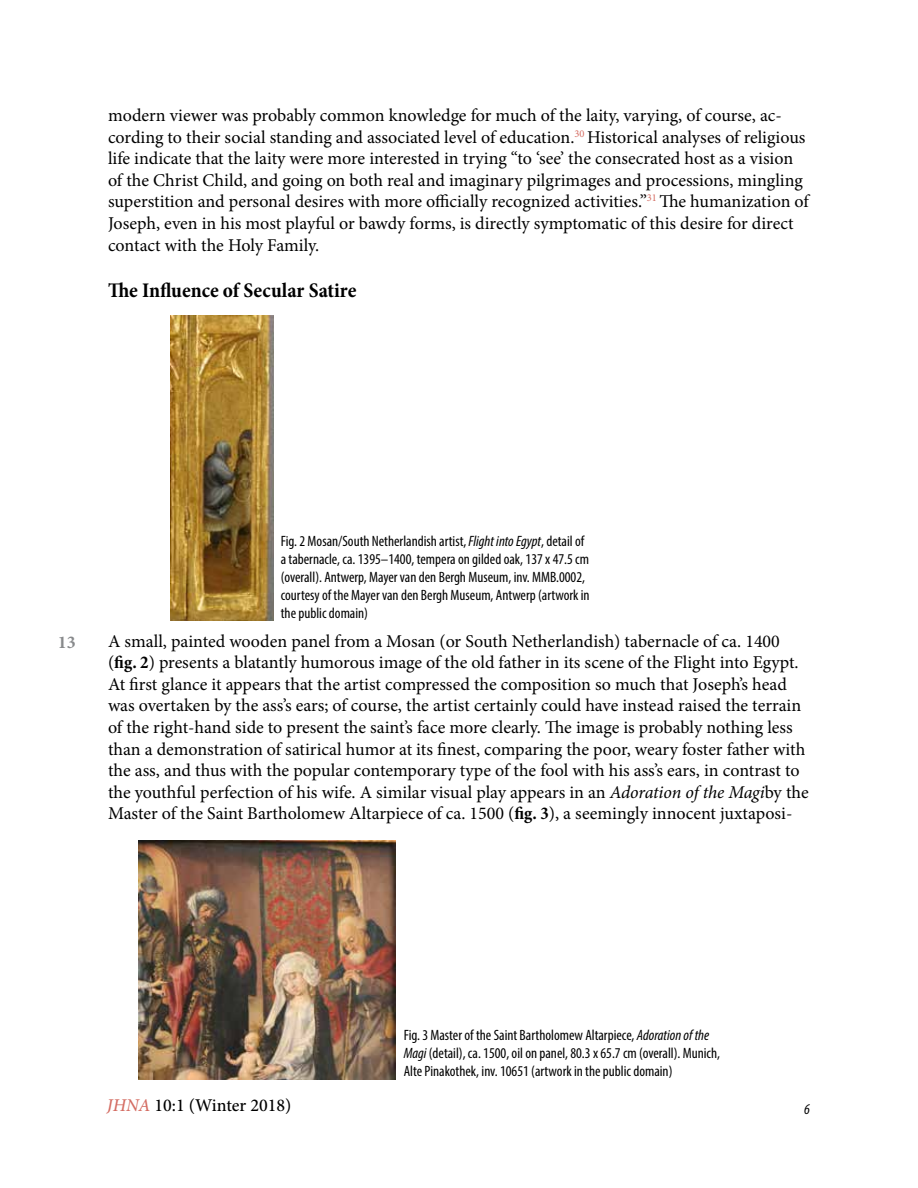
<style>
.page{position:relative;width:918px;height:1188px;background:#fff}
.page>*{position:absolute;margin:0;border:0;box-sizing:border-box;transform-origin:0 0}
.t1{font:700 condensed 21px "Minion Pro";color:#000}
.t2{font:18px/21.6px "Minion Pro";color:#000}
.t3{font:500 18px "Minion Pro";color:#000}
.t4{font:700 18px "Minion Pro";color:#888a8c}
.t5{font:condensed 15px/18px "Myriad Pro";color:#000}
.t6{font:italic condensed 15px "Myriad Pro";color:#000}
.s1{font-style:italic}
.s2{font-weight:700;font-stretch:condensed}
.s3{font-style:italic;color:#d46c62}
</style>
<div class="page">
<img style="left:170px;top:316px;width:103px;height:304px">
<img style="left:138px;top:840px;width:258px;height:240px">
<p class="t2" style="left:108px;top:105px;width:702px">modern viewer was probably common knowledge for much of the laity, varying, of course, ac&shy;cording to their social standing and associated level of education.<sup>30</sup> Historical analyses of religious life indicate that the laity were more interested in trying “to ‘see’ the consecrated host as a vision of the Christ Child, and going on both real and imaginary pilgrimages and processions, mingling superstition and personal desires with more officially recognized activities.”<sup>31</sup> The humanization of Joseph, even in his most playful or bawdy forms, is directly symptomatic of this desire for direct contact with the Holy Family.</p>
<p class="t1" style="left:108px;top:276px;width:250px">The Influence of Secular Satire</p>
<p class="t4" style="left:58px;top:630px;width:19px">13</p>
<p class="t5" style="left:281px;top:532px;width:310px">Fig. 2 Mosan/South Netherlandish artist, <span class="s1">Flight into Egypt</span>, detail of a tabernacle, ca. 1395–1400, tempera on gilded oak, 137 x 47.5 cm (overall). Antwerp, Mayer van den Bergh Museum, inv. MMB.0002, courtesy of the Mayer van den Bergh Museum, Antwerp (artwork in the public domain)</p>
<p class="t2" style="left:108px;top:630px;width:702px">A small, painted wooden panel from a Mosan (or South Netherlandish) tabernacle of ca. 1400 (<span class="s2">fig. 2</span>) presents a blatantly humorous image of the old father in its scene of the Flight into Egypt.<br>At first glance it appears that the artist compressed the composition so much that Joseph’s head was overtaken by the ass’s ears; of course, the artist certainly could have instead raised the terrain of the right-hand side to present the saint’s face more clearly. The image is probably nothing less than a demonstration of satirical humor at its finest, comparing the poor, weary foster father with the ass, and thus with the popular contemporary type of the fool with his ass’s ears, in contrast to the youthful perfection of his wife. A similar visual play appears in an <span class="s1">Adoration of the Magi</span>by the Master of the Saint Bartholomew Altarpiece of ca. 1500 (<span class="s2">fig. 3</span>), a seemingly innocent juxtaposi-</p>
<p class="t5" style="left:404px;top:1026px;width:318px">Fig. 3 Master of the Saint Bartholomew Altarpiece, <span class="s1">Adoration of the<br>Magi</span> (detail), ca. 1500, oil on panel, 80.3 x 65.7 cm (overall). Munich,<br>Alte Pinakothek, inv. 10651 (artwork in the public domain)</p>
<p class="t3" style="left:107px;top:1093px;width:186px"><span class="s3">JHNA</span> 10:1 (Winter 2018)</p>
<p class="t6" style="left:804px;top:1100px;width:7px">6</p>
</div>
